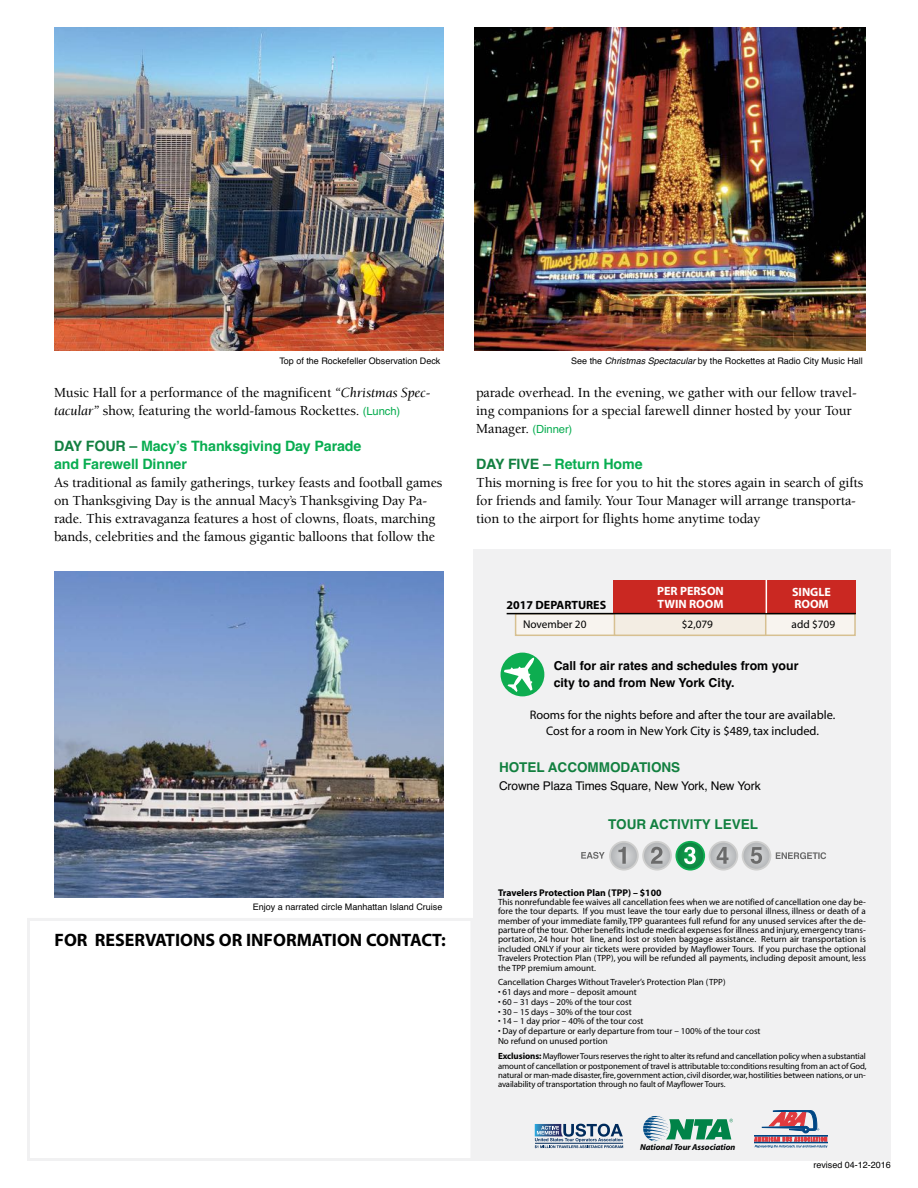
<style>
.page{position:relative;width:918px;height:1188px;background:#fff}
.page>*{position:absolute;margin:0;border:0;box-sizing:border-box;transform-origin:0 0}
.t1{font:700 18px "Myriad";color:#000}
.t2{font:500 14.25px/18px "Berkeley";letter-spacing:-.01em;color:#000}
.t3{font:700 14.25px/18px "Helvetica";letter-spacing:-.01em;color:#08ad50}
.t4{font:700 13.5px "Helvetica";color:#128040}
.t5{font:12.3px/16.5px "Myriad";color:#000;text-align:center}
.t6{font:700 12.3px/16.5px "Helvetica";color:#000}
.t7{font:12px "Helvetica";letter-spacing:-.01em;color:#000}
.t8{font:700 12px/13.5px "Myriad";color:#fff}
.t9{font:700 12px "Myriad";color:#000}
.t10{font:11.25px "Myriad";color:#000}
.t11{font:700 9.75px "Myriad";color:#000}
.t12{font:9px/9.4px "Myriad";color:#000;text-align:justify}
.t13{font:9px "Helvetica";color:#000}
.t14{font:8.7px/9.4px "Myriad";letter-spacing:-.01em;color:#000;text-align:justify}
.t15{font:italic 700 8.7px "Myriad";color:#000}
.s1{font-style:italic}
.s2{font-weight:400;font-style:italic}
.s3{font-family:"Helvetica";font-weight:400;font-size:11.25px;color:#08ad50}
.s4{color:#128040}
.s5{font-weight:700;font-size:9px}
</style>
<div class="page">
<div style="left:473px;top:550px;width:418px;height:611px;background:#f1f1f2"></div>
<div style="left:27px;top:918px;width:446px;height:243px;border:3px solid #f1f1f2"></div>
<svg style="left:535px;top:1124px;width:88px;height:24px"></svg>
<svg style="left:643px;top:1116px;width:90px;height:25px"></svg>
<div style="left:754px;top:1142px;width:74px;height:1px;border:1px solid #004684"></div>
<svg style="left:754px;top:1110px;width:73px;height:38px"></svg>
<svg style="left:610px;top:842px;width:28px;height:28px"></svg>
<div style="left:609px;top:841px;width:30px;height:30px;border:2px solid #cfcfce;border-radius:50%"></div>
<svg style="left:643px;top:842px;width:28px;height:28px"></svg>
<div style="left:642px;top:841px;width:30px;height:30px;border:2px solid #cfcfce;border-radius:50%"></div>
<svg style="left:676px;top:842px;width:28px;height:28px"></svg>
<div style="left:675px;top:841px;width:30px;height:30px;border:2px solid #0dad50;border-radius:50%"></div>
<svg style="left:710px;top:842px;width:27px;height:28px"></svg>
<div style="left:709px;top:841px;width:29px;height:30px;border:2px solid #cfcfce;border-radius:50%"></div>
<svg style="left:618px;top:847px;width:8px;height:17px"></svg>
<svg style="left:651px;top:847px;width:11px;height:17px"></svg>
<svg style="left:684px;top:847px;width:12px;height:17px"></svg>
<svg style="left:717px;top:847px;width:12px;height:17px"></svg>
<svg style="left:581px;top:852px;width:24px;height:7px"></svg>
<svg style="left:776px;top:852px;width:50px;height:7px"></svg>
<div style="left:743px;top:842px;width:27px;height:28px;background:#bdbfc1;border-radius:50%"></div>
<div style="left:742px;top:841px;width:29px;height:30px;border:2px solid #cfcfce;border-radius:50%"></div>
<svg style="left:751px;top:847px;width:11px;height:17px"></svg>
<img style="left:54px;top:572px;width:389px;height:325px">
<div style="left:501px;top:653px;width:43px;height:43px;background:#0dad50;border-radius:50%"></div>
<svg style="left:504px;top:657px;width:31px;height:35px"></svg>
<div style="left:516px;top:614px;width:338px;height:21px;background:#f8f4ef"></div>
<div style="left:515px;top:613px;width:341px;height:23px;border:2px solid #d7c091"></div>
<div style="left:615px;top:612px;width:150px;height:23px;background:#f3ede3"></div>
<div style="left:614px;top:611px;width:152px;height:25px;border:2px solid #d7c091"></div>
<div style="left:613px;top:580px;width:243px;height:34px;background:#ca2822"></div>
<hr style="left:507px;top:613px;width:349px;height:1px;background:#000">
<hr style="left:766px;top:580px;width:1px;height:33px;background:#fff">
<img style="left:54px;top:27px;width:390px;height:324px">
<img style="left:474px;top:27px;width:391px;height:324px">
<p class="t13" style="left:279px;top:354px;width:163px">Top of the Rockefeller Observation Deck</p>
<p class="t13" style="left:571px;top:354px;width:293px">See the <span class="s1">Christmas Spectacular</span> by the Rockettes at Radio City Music Hall</p>
<h2 class="t2" style="left:54px;top:384px;width:378px">Music Hall for a performance of the magnificent <span class="s2">“Christmas Spec&shy;tacular”</span> show, featuring the world-famous Rockettes. <span class="s3">(Lunch)</span></h2>
<h2 class="t3" style="left:54px;top:438px;width:309px"><span class="s4">DAY FOUR –</span> Macy’s Thanksgiving Day Parade and Farewell Dinner</h2>
<p class="t2" style="left:54px;top:474px;width:390px">As traditional as family gatherings, turkey feasts and football games on Thanksgiving Day is the annual Macy’s Thanksgiving Day Pa&shy;rade. This extravaganza features a host of clowns, floats, marching bands, celebrities and the famous gigantic balloons that follow the</p>
<p class="t13" style="left:253px;top:900px;width:191px">Enjoy a narrated circle Manhattan Island Cruise</p>
<h1 class="t1" style="left:55px;top:931px;width:393px">FOR RESERVATIONS OR INFORMATION CONTACT:</h1>
<h2 class="t2" style="left:476px;top:384px;width:382px">parade overhead. In the evening, we gather with our fellow travel&shy;ing companions for a special farewell dinner hosted by your Tour<br>Manager. <span class="s3">(Dinner)</span></h2>
<h2 class="t3" style="left:476px;top:456px;width:168px"><span class="s4">DAY FIVE –</span> Return Home</h2>
<h2 class="t2" style="left:476px;top:474px;width:389px">This morning is free for you to hit the stores again in search of gifts for friends and family. Your Tour Manager will arrange transporta&shy;tion to the airport for flights home anytime today</h2>
<h3 class="t9" style="left:507px;top:599px;width:101px">2017 DEPARTURES</h3>
<h3 class="t8" style="left:657px;top:584px;width:68px">PER PERSON<br>TWIN ROOM</h3>
<h3 class="t8" style="left:792px;top:587px;width:40px;line-height:12px">SINGLE<br>ROOM</h3>
<p class="t10" style="left:523px;top:619px;width:65px">November 20</p>
<p class="t10" style="left:682px;top:619px;width:33px">$2,079</p>
<p class="t10" style="left:792px;top:619px;width:45px">add $709</p>
<h3 class="t6" style="left:554px;top:658px;width:246px">Call for air rates and schedules from your city to and from New York City.</h3>
<h3 class="t5" style="left:530px;top:707px;width:307px">Rooms for the nights before and after the tour are available.<br>Cost for a room in New York City is $489, tax included.</h3>
<h3 class="t4" style="left:499px;top:758px;width:183px">HOTEL ACCOMMODATIONS</h3>
<h3 class="t7" style="left:499px;top:777px;width:263px">Crowne Plaza Times Square, New York, New York</h3>
<h3 class="t4" style="left:608px;top:815px;width:151px">TOUR ACTIVITY LEVEL</h3>
<p class="t11" style="left:498px;top:887px;width:165px">Travelers Protection Plan (TPP) – $100</p>
<p class="t12" style="left:498px;top:898px;width:369px">This nonrefundable fee waives all cancellation fees when we are notified of cancellation one day be&shy;fore the tour departs. If you must leave the tour early due to personal illness, illness or death of a member of your immediate family, TPP guarantees full refund for any unused services after the de&shy;parture of the tour. Other benefits include medical expenses for illness and injury, emergency trans&shy;portation, 24 hour hot line, and lost or stolen baggage assistance. Return air transportation is included ONLY if your air tickets were provided by Mayflower Tours. If you purchase the optional Travelers Protection Plan (TPP), you will be refunded all payments, including deposit amount, less the TPP premium amount.</p>
<p class="t12" style="left:498px;top:978px;width:229px">Cancellation Charges Without Traveler’s Protection Plan (TPP)</p>
<p class="t12" style="left:498px;top:988px;width:140px">• 61 days and more – deposit amount</p>
<p class="t12" style="left:498px;top:997px;width:135px">• 60 – 31 days – 20% of the tour cost</p>
<p class="t12" style="left:498px;top:1007px;width:135px">• 30 – 15 days – 30% of the tour cost</p>
<p class="t12" style="left:498px;top:1017px;width:147px">• 14 – 1 day prior – 40% of the tour cost</p>
<p class="t12" style="left:498px;top:1027px;width:264px">• Day of departure or early departure from tour – 100% of the tour cost<br>No refund on unused portion</p>
<p class="t14" style="left:498px;top:1052px;width:370px"><span class="s5">Exclusions:</span> Mayflower Tours reserves the right to alter its refund and cancellation policy when a substantial amount of cancellation or postponement of travel is attributable to: conditions resulting from an act of God, natural or man-made disaster, fire, government action, civil disorder, war, hostilities between nations, or un&shy;availability of transportation through no fault of Mayflower Tours.</p>
<p class="t15" style="left:640px;top:1143px;width:97px">National Tour Association</p>
<p class="t13" style="left:813px;top:1159px;width:79px">revised 04-12-2016</p>
</div>
